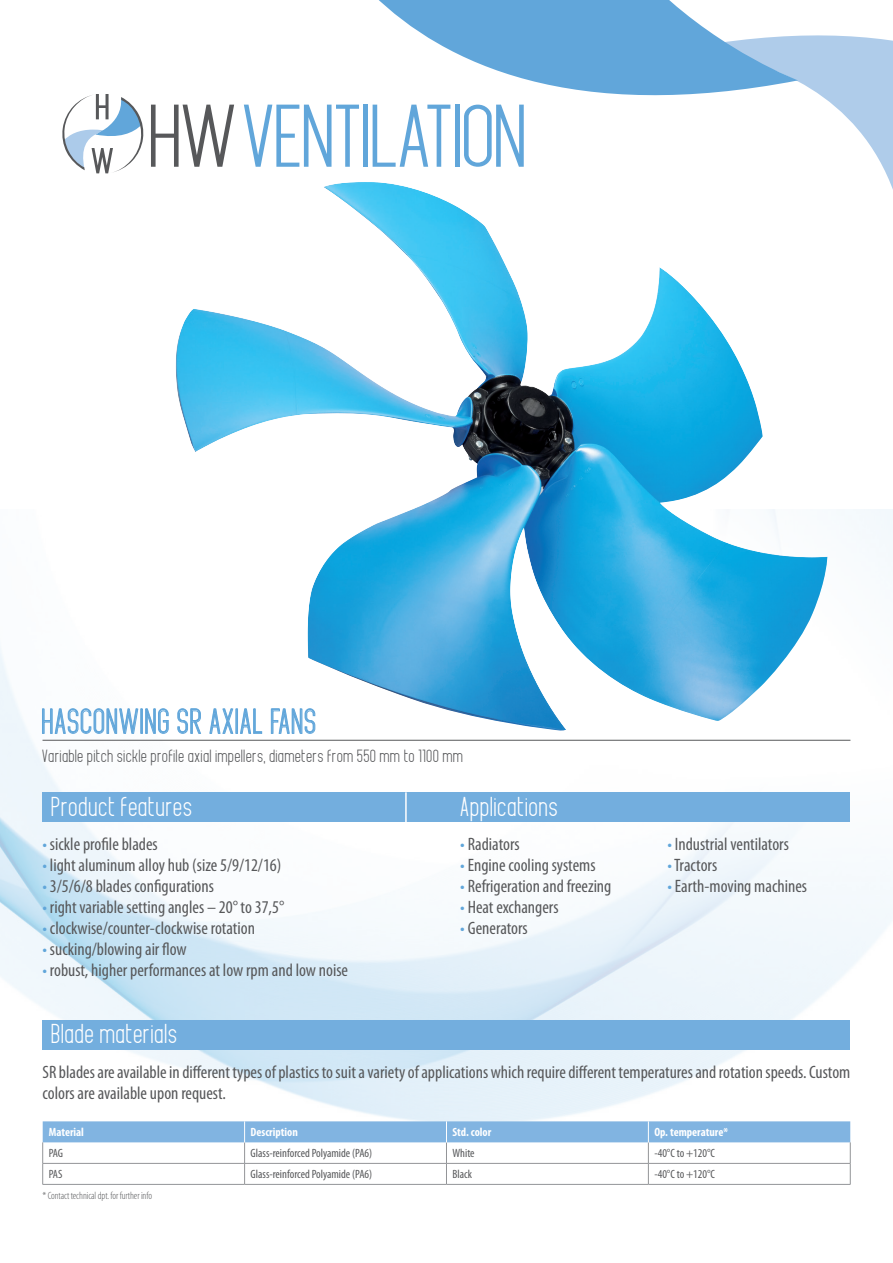
<style>
.page{position:relative;width:893px;height:1263px;background:#fff}
.page>*{position:absolute;margin:0;border:0;box-sizing:border-box;transform-origin:0 0}
.t1{font:33px "Megan June";color:#61a6da}
.t2{font:25.5px "Megan June";color:#fff}
.t3{font:condensed 18px/21px "Myriad Pro";color:#57585a}
.t4{font:16.5px "Megan June";color:#57585a}
.t5{font:condensed 12px "Myriad Pro";color:#57585a}
.t6{font:700 condensed 12px "Myriad Pro";color:#fff}
.t7{font:300 condensed 10.5px "Myriad Pro";letter-spacing:-.01em;color:#57585a}
.s1{color:#61a6da}
</style>
<div class="page">
<img style="left:0;top:510px;width:893px;height:675px">
<hr style="left:43px;top:740px;width:807px;height:1px;background:#57585a">
<svg style="left:42px;top:708px;width:97px;height:26px"></svg>
<div style="left:140px;top:709px;width:3px;height:25px;border:1px solid #61a6da"></div>
<svg style="left:145px;top:708px;width:24px;height:26px"></svg>
<svg style="left:177px;top:731px;width:25px;height:3px"></svg>
<svg style="left:209px;top:731px;width:25px;height:3px"></svg>
<div style="left:235px;top:709px;width:3px;height:25px;border:1px solid #61a6da"></div>
<svg style="left:240px;top:731px;width:22px;height:3px"></svg>
<svg style="left:271px;top:731px;width:45px;height:3px"></svg>
<svg style="left:151px;top:105px;width:83px;height:62px"></svg>
<svg style="left:244px;top:105px;width:115px;height:62px"></svg>
<svg style="left:62px;top:94px;width:82px;height:79px"></svg>
<div style="left:43px;top:1020px;width:807px;height:29px;background:#73aede"></div>
<svg style="left:798px;top:35px;width:95px;height:155px;fill:#afccea"></svg>
<svg style="left:363px;top:0;width:435px;height:167px"></svg>
<img style="left:175px;top:182px;width:652px;height:549px">
<div style="left:43px;top:792px;width:807px;height:30px;background:#73aede"></div>
<hr style="left:405px;top:792px;width:2px;height:30px;background:#fff">
<hr style="left:43px;top:1184px;width:202px;height:1px;background:#939598">
<hr style="left:245px;top:1184px;width:201px;height:1px;background:#939598">
<hr style="left:446px;top:1184px;width:202px;height:1px;background:#939598">
<hr style="left:648px;top:1184px;width:202px;height:1px;background:#939598">
<svg style="left:42px;top:1121px;width:809px;height:63px"></svg>
<p class="t1" style="left:43px;top:704px;width:277px">HASCONWING SR AXIAL FANS</p>
<p class="t4" style="left:43px;top:747px;width:423px">Variable pitch sickle profile axial impellers, diameters from 550 mm to 1100 mm</p>
<p class="t2" style="left:52px;top:793px;width:144px">Product features</p>
<p class="t3" style="left:43px;top:834px;width:117px"><span class="s1">•</span> sickle profile blades</p>
<p class="t3" style="left:43px;top:855px;width:240px"><span class="s1">•</span> light aluminum alloy hub (size 5/9/12/16)</p>
<p class="t3" style="left:43px;top:876px;width:173px"><span class="s1">•</span> 3/5/6/8 blades configurations</p>
<p class="t3" style="left:43px;top:897px;width:243px"><span class="s1">•</span> right variable setting angles – 20° to 37,5°</p>
<p class="t3" style="left:43px;top:918px;width:214px"><span class="s1">•</span> clockwise/counter-clockwise rotation</p>
<p class="t3" style="left:43px;top:939px;width:146px"><span class="s1">•</span> sucking/blowing air flow</p>
<p class="t3" style="left:43px;top:960px;width:307px"><span class="s1">•</span> robust, higher performances at low rpm and low noise</p>
<p class="t2" style="left:52px;top:1020px;width:129px">Blade materials</p>
<p class="t2" style="left:461px;top:793px;width:100px">Applications</p>
<p class="t3" style="left:460px;top:834px;width:61px"><span class="s1">•</span> Radiators</p>
<p class="t3" style="left:460px;top:855px;width:137px"><span class="s1">•</span> Engine cooling systems</p>
<p class="t3" style="left:460px;top:876px;width:153px"><span class="s1">•</span> Refrigeration and freezing</p>
<p class="t3" style="left:460px;top:897px;width:100px"><span class="s1">•</span> Heat exchangers</p>
<p class="t3" style="left:460px;top:918px;width:69px"><span class="s1">•</span> Generators</p>
<p class="t3" style="left:667px;top:834px;width:123px"><span class="s1">•</span> Industrial ventilators</p>
<p class="t3" style="left:667px;top:855px;width:51px"><span class="s1">•</span> Tractors</p>
<p class="t3" style="left:667px;top:876px;width:141px"><span class="s1">•</span> Earth-moving machines</p>
<p class="t3" style="left:43px;top:1061px;width:809px">SR blades are available in different types of plastics to suit a variety of applications which require different temperatures and rotation speeds. Custom colors are available upon request.</p>
<p class="t6" style="left:49px;top:1125px;width:37px">Material</p>
<p class="t6" style="left:251px;top:1125px;width:49px">Description</p>
<p class="t6" style="left:452px;top:1125px;width:40px">Std. color</p>
<p class="t6" style="left:654px;top:1125px;width:75px">Op. temperature*</p>
<p class="t5" style="left:49px;top:1146px;width:16px">PAG</p>
<p class="t5" style="left:251px;top:1146px;width:123px">Glass-reinforced Polyamide (PA6)</p>
<p class="t5" style="left:452px;top:1146px;width:24px">White</p>
<p class="t5" style="left:654px;top:1146px;width:62px">-40°C to +120°C</p>
<p class="t5" style="left:49px;top:1167px;width:15px">PAS</p>
<p class="t5" style="left:251px;top:1167px;width:123px">Glass-reinforced Polyamide (PA6)</p>
<p class="t5" style="left:452px;top:1167px;width:21px">Black</p>
<p class="t5" style="left:654px;top:1167px;width:62px">-40°C to +120°C</p>
<p class="t7" style="left:43px;top:1190px;width:111px">* Contact technical dpt. for further info</p>
</div>
